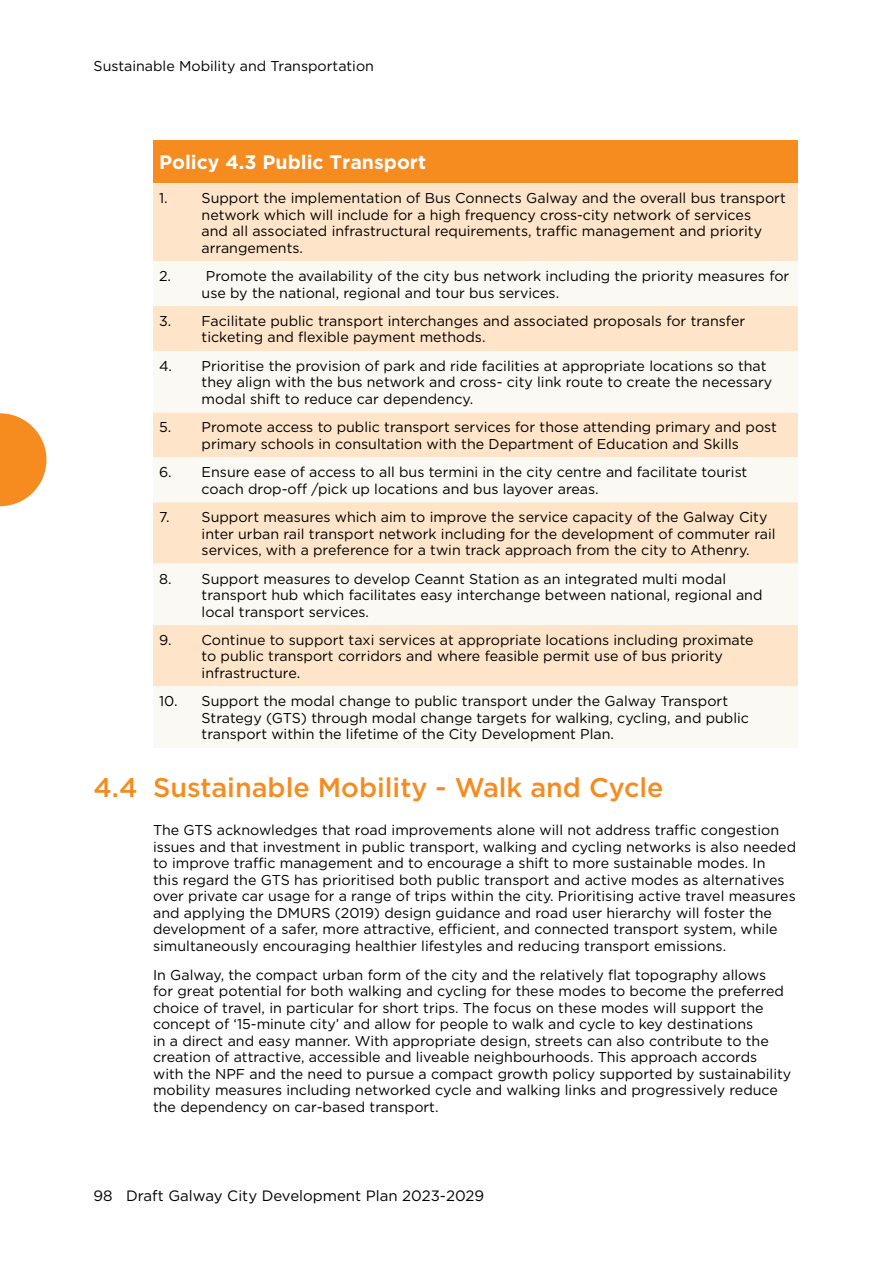
<style>
.page{position:relative;width:893px;height:1263px;background:#fff}
.page>*{position:absolute;margin:0;border:0;box-sizing:border-box;transform-origin:0 0}
.t1{font:500 27px "Gotham";color:#f68b1f}
.t2{font:700 19.5px "Gotham";color:#fff}
.t3{font:15px "Gotham";color:#000}
.t4{font:14.25px/16.5px "Gotham";color:#000}
.s1{font-size:13.5px}
</style>
<div class="page">
<svg style="left:0;top:413px;width:46px;height:93px"></svg>
<div style="left:153px;top:141px;width:645px;height:42px;background:#f68b1f"></div>
<div style="left:153px;top:183px;width:645px;height:78px;background:#fee4c9"></div>
<svg style="left:153px;top:261px;width:645px;height:487px;fill:#fbf9f3"></svg>
<hr style="left:153px;top:140px;width:43px;height:1px;background:#f68b1f">
<hr style="left:196px;top:140px;width:602px;height:1px;background:#f68b1f">
<p class="t4" style="left:94px;top:57px;width:282px">Sustainable Mobility and Transportation</p>
<h2 class="t2" style="left:159px;top:151px;width:269px">Policy 4.3 Public Transport</h2>
<p class="t4" style="left:202px;top:190px;width:586px;text-indent:-43px">1. Support the implementation of Bus Connects Galway and the overall bus transport network which will include for a high frequency cross-city network of services<br>and all associated infrastructural requirements, traffic management and priority arrangements.</p>
<p class="t4" style="left:159px;top:267px;width:14px">2.</p>
<p class="t4" style="left:202px;top:267px;width:589px;text-indent:4px">Promote the availability of the city bus network including the priority measures for use by the national, regional and tour bus services.</p>
<p class="t4" style="left:202px;top:312px;width:545px;text-indent:-43px">3. Facilitate public transport interchanges and associated proposals for transfer ticketing and flexible payment methods.</p>
<p class="t4" style="left:202px;top:357px;width:572px;text-indent:-43px">4. Prioritise the provision of park and ride facilities at appropriate locations so that they align with the bus network and cross- city link route to create the necessary modal shift to reduce car dependency.</p>
<p class="t4" style="left:159px;top:419px;width:619px;text-align:center">5. Promote access to public transport services for those attending primary and post primary schools in consultation with the Department of Education and Skills</p>
<p class="t4" style="left:202px;top:464px;width:547px;text-indent:-43px">6. Ensure ease of access to all bus termini in the city centre and facilitate tourist coach drop-off /pick up locations and bus layover areas.</p>
<p class="t4" style="left:202px;top:509px;width:575px;text-indent:-43px">7. Support measures which aim to improve the service capacity of the Galway City inter urban rail transport network including for the development of commuter rail services<span class="s1">,</span> with a preference for a twin track approach from the city to Athenry.</p>
<p class="t4" style="left:202px;top:570px;width:562px;text-indent:-43px">8. Support measures to develop Ceannt Station as an integrated multi modal transport hub which facilitates easy interchange between national, regional and local transport services.</p>
<p class="t4" style="left:202px;top:631px;width:554px;text-indent:-43px">9. Continue to support taxi services at appropriate locations including proximate to public transport corridors and where feasible permit use of bus priority infrastructure.</p>
<p class="t4" style="left:202px;top:693px;width:549px;text-indent:-43px">10. Support the modal change to public transport under the Galway Transport<br>Strategy (GTS) through modal change targets for walking, cycling, and public transport within the lifetime of the City Development Plan.</p>
<h1 class="t1" style="left:94px;top:770px;width:571px">4.4 Sustainable Mobility - Walk and Cycle</h1>
<p class="t4" style="left:153px;top:821px;width:645px">The GTS acknowledges that road improvements alone will not address traffic congestion issues and that investment in public transport, walking and cycling networks is also needed to improve traffic management and to encourage a shift to more sustainable modes. In<br>this regard the GTS has prioritised both public transport and active modes as alternatives over private car usage for a range of trips within the city. Prioritising active travel measures and applying the DMURS (2019) design guidance and road user hierarchy will foster the development of a safer, more attractive, efficient, and connected transport system, while simultaneously encouraging healthier lifestyles and reducing transport emissions.</p>
<p class="t4" style="left:153px;top:966px;width:640px">In Galway, the compact urban form of the city and the relatively flat topography allows<br>for great potential for both walking and cycling for these modes to become the preferred choice of travel, in particular for short trips. The focus on these modes will support the concept of ‘15-minute city’ and allow for people to walk and cycle to key destinations<br>in a direct and easy manner. With appropriate design, streets can also contribute to the creation of attractive, accessible and liveable neighbourhoods. This approach accords with the NPF and the need to pursue a compact growth policy supported by sustainability mobility measures including networked cycle and walking links and progressively reduce the dependency on car-based transport.</p>
<p class="t3" style="left:94px;top:1186px;width:392px">98 Draft Galway City Development Plan 2023-2029</p>
</div>
